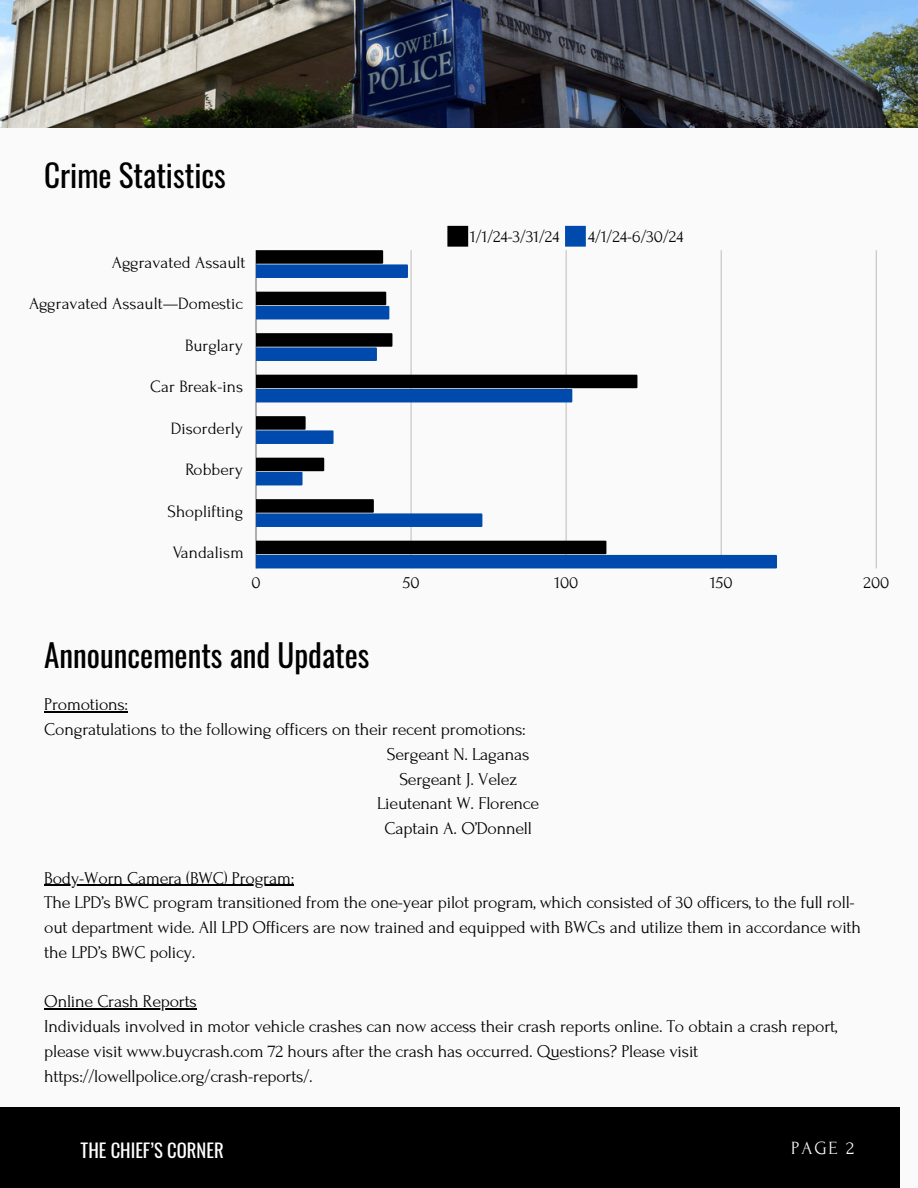
<style>
.page{position:relative;width:918px;height:1188px;background:#fafafa}
.page>*{position:absolute;margin:0;border:0;box-sizing:border-box;transform-origin:0 0}
.t1{font:31.2px "Oswald";color:#000}
.t2{font:18.75px "Oswald";color:#fff}
.t3{font:18.6px "Forum";color:#fafafa}
.t4{font:18px/24.8px "Forum";letter-spacing:-.015em;color:#000}
.t5{font:17.25px "Forum";color:#000}
</style>
<div class="page">
<div style="left:0;top:1107px;width:900px;height:81px;background:#000"></div>
<img style="left:0;top:0;width:918px;height:127px">
<div style="left:447px;top:226px;width:21px;height:21px;background:#000"></div>
<div style="left:565px;top:226px;width:21px;height:21px;background:#004aad"></div>
<hr style="left:256px;top:250px;width:1px;height:318px;background:#000;opacity:.6">
<hr style="left:411px;top:250px;width:1px;height:318px;background:#d6d6d6">
<hr style="left:566px;top:250px;width:1px;height:318px;background:#d2d2d2">
<hr style="left:721px;top:250px;width:1px;height:318px;background:#cecece">
<hr style="left:876px;top:250px;width:1px;height:318px;background:#cbcbcb">
<svg style="left:256px;top:250px;width:152px;height:28px;background:#1b3f6f"></svg>
<svg style="left:256px;top:292px;width:133px;height:27px;background:#092d5c"></svg>
<svg style="left:256px;top:333px;width:136px;height:28px;background:#15355f"></svg>
<svg style="left:256px;top:375px;width:381px;height:27px;background:#1b3860"></svg>
<svg style="left:256px;top:416px;width:78px;height:28px"></svg>
<svg style="left:256px;top:458px;width:68px;height:27px;background:#2c4566"></svg>
<svg style="left:256px;top:499px;width:226px;height:28px"></svg>
<svg style="left:256px;top:541px;width:521px;height:27px"></svg>
<hr style="left:44px;top:711px;width:84px;height:2px;background:#000">
<hr style="left:44px;top:885px;width:250px;height:1px;background:#000">
<hr style="left:44px;top:1008px;width:153px;height:2px;background:#000">
<p class="t1" style="left:44px;top:151px;width:183px">Crime Statistics</p>
<p class="t5" style="left:112px;top:253px;width:135px">Aggravated Assault</p>
<p class="t5" style="left:29px;top:295px;width:215px">Aggravated Assault—Domestic</p>
<p class="t5" style="left:185px;top:336px;width:59px">Burglary</p>
<p class="t5" style="left:150px;top:378px;width:94px">Car Break-ins</p>
<p class="t5" style="left:171px;top:419px;width:74px">Disorderly</p>
<p class="t5" style="left:185px;top:461px;width:59px">Robbery</p>
<p class="t5" style="left:168px;top:502px;width:77px">Shoplifting</p>
<p class="t5" style="left:173px;top:544px;width:72px">Vandalism</p>
<p class="t5" style="left:470px;top:227px;width:91px">1/1/24-3/31/24</p>
<p class="t5" style="left:588px;top:227px;width:97px">4/1/24-6/30/24</p>
<p class="t5" style="left:252px;top:574px;width:11px">0</p>
<p class="t5" style="left:403px;top:574px;width:18px">50</p>
<p class="t5" style="left:554px;top:574px;width:26px">100</p>
<p class="t5" style="left:710px;top:574px;width:24px">150</p>
<p class="t5" style="left:864px;top:574px;width:27px">200</p>
<p class="t1" style="left:44px;top:631px;width:327px">Announcements and Updates</p>
<p class="t4" style="left:44px;top:692px;width:85px">Promotions:</p>
<p class="t4" style="left:44px;top:717px;width:483px">Congratulations to the following officers on their recent promotions:</p>
<p class="t4" style="left:387px;top:742px;width:144px">Sergeant N. Laganas</p>
<p class="t4" style="left:399px;top:767px;width:119px">Sergeant J. Velez</p>
<p class="t4" style="left:377px;top:791px;width:164px">Lieutenant W. Florence</p>
<p class="t4" style="left:385px;top:816px;width:149px">Captain A. O’Donnell</p>
<p class="t4" style="left:44px;top:866px;width:252px">Body-Worn Camera (BWC) Program:</p>
<p class="t4" style="left:44px;top:890px;width:818px">The LPD’s BWC program transitioned from the one-year pilot program, which consisted of 30 officers, to the full roll&shy;out department wide. All LPD Officers are now trained and equipped with BWCs and utilize them in accordance with the LPD’s BWC policy.</p>
<h2 class="t4" style="left:44px;top:989px;width:154px">Online Crash Reports</h2>
<h2 class="t4" style="left:44px;top:1014px;width:794px">Individuals involved in motor vehicle crashes can now access their crash reports online. To obtain a crash report, please visit www.buycrash.com 72 hours after the crash has occurred. Questions? Please visit https://lowellpolice.org/crash-reports/.</h2>
<h1 class="t2" style="left:81px;top:1136px;width:145px">THE CHIEF’S CORNER</h1>
<h1 class="t3" style="left:791px;top:1138px;width:64px">PAGE 2</h1>
</div>
